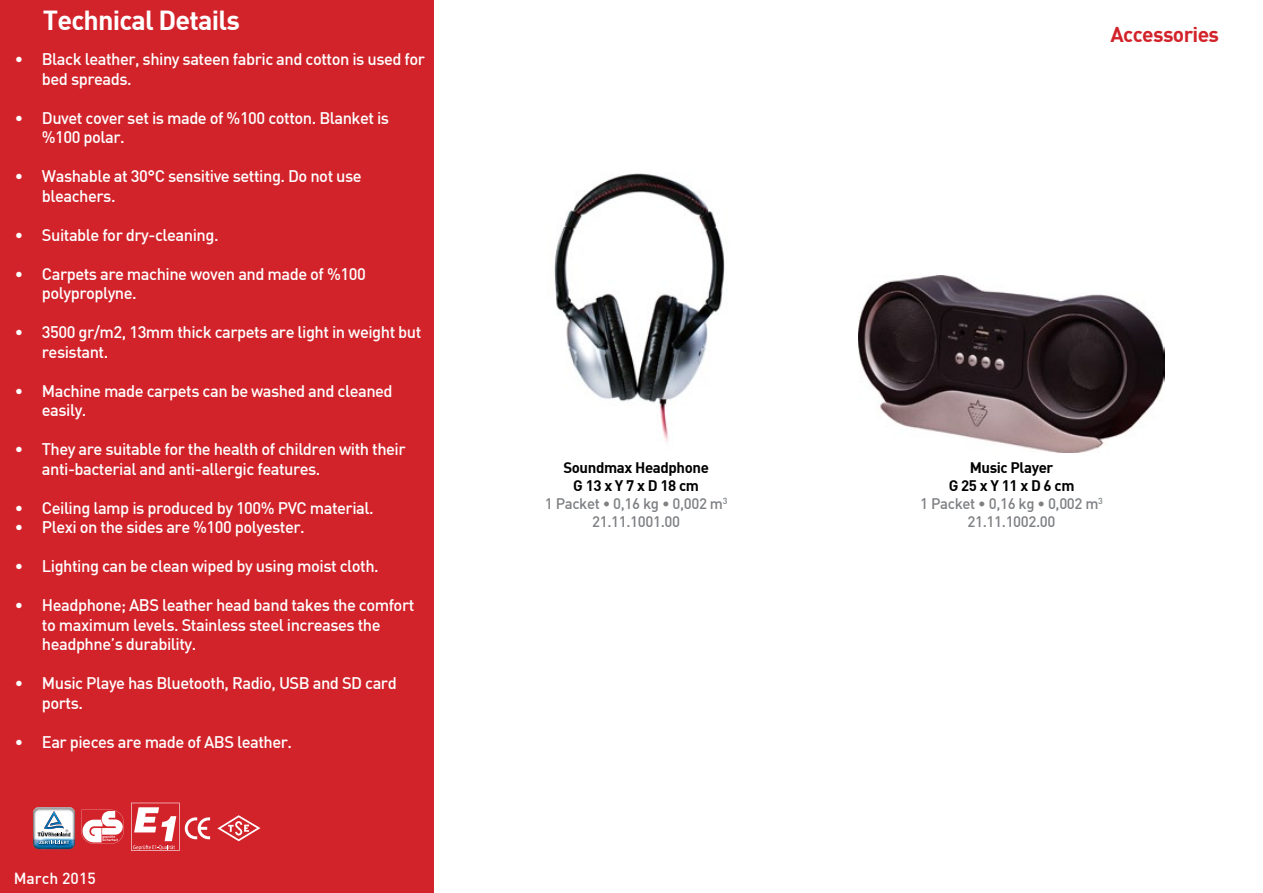
<style>
.page{position:relative;width:1263px;height:893px;background:#fff}
.page>*{position:absolute;margin:0;border:0;box-sizing:border-box;transform-origin:0 0}
.t1{font:700 27px "DI Nbek";letter-spacing:-.03em;color:#fff}
.t2{font:700 21px "DI Nbek";letter-spacing:-.03em;color:#d2232a}
.t3{font:500 16.5px/19.5px "DI Nbek";letter-spacing:-.03em;color:#fff}
.t4{font:500 15.75px "DI Nbek";color:#fff}
.t5{font:500 15px/18px "DI Nbek";letter-spacing:-.025em;color:#7e8083;text-align:center}
.s1{font-weight:700;color:#000}
</style>
<div class="page">
<div style="left:0;top:0;width:434px;height:893px;background:#d2232a"></div>
<img style="left:858px;top:276px;width:307px;height:177px">
<img style="left:554px;top:173px;width:171px;height:269px">
<svg style="left:33px;top:807px;width:42px;height:42px;background:#a7b9c8"></svg>
<svg style="left:217px;top:815px;width:43px;height:26px"></svg>
<svg style="left:81px;top:810px;width:43px;height:34px"></svg>
<svg style="left:131px;top:803px;width:79px;height:48px"></svg>
<h1 class="t1" style="left:43px;top:3px;width:199px">Technical Details</h1>
<p class="t3" style="left:42px;top:49px;width:385px;text-indent:-27px">• Black leather, shiny sateen fabric and cotton is used for bed spreads.</p>
<p class="t3" style="left:42px;top:108px;width:349px;text-indent:-27px">• Duvet cover set is made of %100 cotton. Blanket is %100 polar.</p>
<p class="t3" style="left:42px;top:166px;width:321px;text-indent:-27px">• Washable at 30°C sensitive setting. Do not use bleachers.</p>
<p class="t3" style="left:15px;top:225px;width:205px">• Suitable for dry-cleaning.</p>
<p class="t3" style="left:42px;top:264px;width:325px;text-indent:-27px">• Carpets are machine woven and made of %100 polyproplyne.</p>
<p class="t3" style="left:42px;top:322px;width:381px;text-indent:-27px">• 3500 gr/m2, 13mm thick carpets are light in weight but resistant.</p>
<p class="t3" style="left:42px;top:381px;width:352px;text-indent:-27px">• Machine made carpets can be washed and cleaned easily.</p>
<p class="t3" style="left:42px;top:439px;width:365px;text-indent:-27px">• They are suitable for the health of children with their anti-bacterial and anti-allergic features.</p>
<p class="t3" style="left:15px;top:498px;width:360px">• Ceiling lamp is produced by 100% PVC material.</p>
<p class="t3" style="left:15px;top:517px;width:291px">• Plexi on the sides are %100 polyester.</p>
<p class="t3" style="left:15px;top:556px;width:365px">• Lighting can be clean wiped by using moist cloth.</p>
<p class="t3" style="left:42px;top:595px;width:374px;text-indent:-27px">• Headphone; ABS leather head band takes the comfort to maximum levels. Stainless steel increases the headphne’s durability.</p>
<p class="t3" style="left:42px;top:673px;width:356px;text-indent:-27px">• Music Playe has Bluetooth, Radio, USB and SD card ports.</p>
<p class="t3" style="left:15px;top:732px;width:279px">• Ear pieces are made of ABS leather.</p>
<p class="t4" style="left:14px;top:868px;width:83px">March 2015</p>
<p class="t2" style="left:1110px;top:21px;width:110px">Accessories</p>
<p class="t5" style="left:545px;top:458px;width:184px"><span class="s1">Soundmax Headphone<br>G 13 x Y 7 x D 18 cm<br></span>1 Packet • 0,16 kg • 0,002 m<sup>3<br></sup>21.11.1001.00</p>
<p class="t5" style="left:920px;top:458px;width:184px"><span class="s1">Music Player<br>G 25 x Y 11 x D 6 cm<br></span>1 Packet • 0,16 kg • 0,002 m<sup>3<br></sup>21.11.1002.00</p>
</div>
